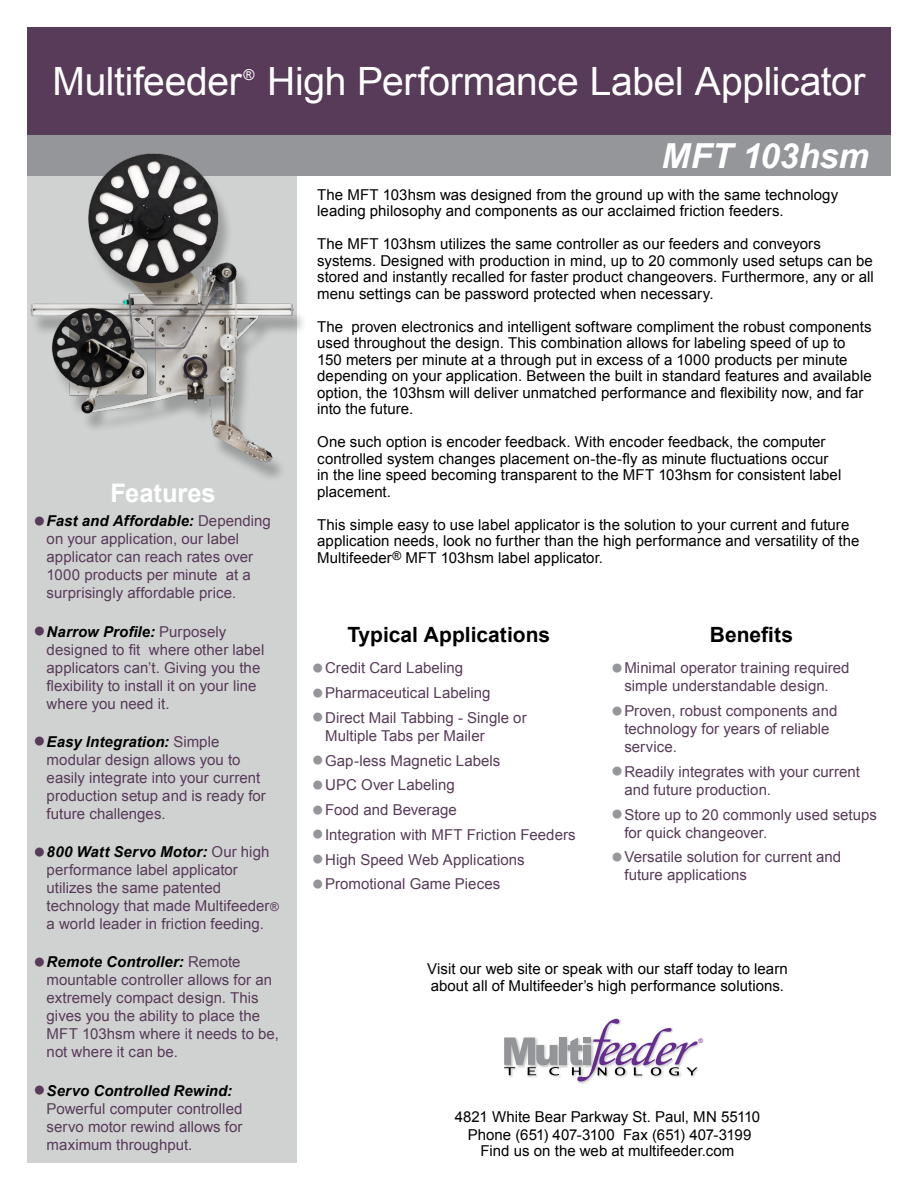
<style>
.page{position:relative;width:918px;height:1188px;background:#fff}
.page>*{position:absolute;margin:0;border:0;box-sizing:border-box;transform-origin:0 0}
.t1{font:39px "Arial";letter-spacing:-.01em;color:#fff}
.t2{font:italic 700 34.5px "Arial";letter-spacing:-.005em;color:#fff}
.t3{font:700 25.5px "Arial";color:#fff}
.t4{font:700 21px "Arial";color:#000}
.t5{font:15px/16.5px "Arial";letter-spacing:.005em;color:#000}
.t6{font:15px/18px "Arial";letter-spacing:.005em;color:#573b58}
.t7{font:15px "Arial";color:#fff}
.t8{font:6.3px "Arial";color:#662d91}
.s1{font-size:36px}
.s2{font-weight:700;font-style:italic;color:#000}
.s3{font-size:12px}
.s4{font-size:36px;color:#94969a}
</style>
<div class="page">
<div style="left:27px;top:27px;width:864px;height:108px;background:#573b58"></div>
<div style="left:27px;top:176px;width:270px;height:987px;background:#d0d2d2"></div>
<div style="left:27px;top:135px;width:864px;height:41px;background:#94969a"></div>
<img style="left:527px;top:1075px;width:11px;height:3px">
<img style="left:551px;top:1074px;width:10px;height:4px">
<img style="left:578px;top:1018px;width:41px;height:66px">
<img style="left:504px;top:1037px;width:32px;height:1px">
<svg style="left:504px;top:1038px;width:55px;height:37px"></svg>
<img style="left:557px;top:1037px;width:8px;height:32px">
<div style="left:559px;top:1038px;width:7px;height:27px;background:#939598"></div>
<img style="left:565px;top:1037px;width:3px;height:31px">
<svg style="left:568px;top:1019px;width:130px;height:63px"></svg>
<img style="left:582px;top:1043px;width:14px;height:26px">
<div style="left:584px;top:1045px;width:7px;height:20px;background:#939598"></div>
<div style="left:31px;top:158px;width:277px;height:324px;background:#000;opacity:.25"></div>
<img style="left:30px;top:153px;width:266px;height:329px">
<h1 class="t1" style="left:52px;top:56px;width:191px">Multifeeder</h1>
<p class="t7" style="left:244px;top:65px;width:13px">®</p>
<h1 class="t1" style="left:267px;top:56px;width:600px">High Performance Label Applicator</h1>
<h3 class="t3" style="left:110px;top:476px;width:107px">Features</h3>
<p class="t6" style="left:47px;top:512px;width:226px;text-indent:-14px"><span class="s1">•</span> <span class="s2">Fast and Affordable:</span> Depending on your application, our label applicator can reach rates over<br>1000 products per minute at a surprisingly affordable price.</p>
<p class="t6" style="left:47px;top:622px;width:219px;text-indent:-14px"><span class="s1">•</span> <span class="s2">Narrow Profile:</span> Purposely designed to fit where other label applicators can’t. Giving you the flexibility to install it on your line where you need it.</p>
<p class="t6" style="left:47px;top:733px;width:221px;text-indent:-14px"><span class="s1">•</span> <span class="s2">Easy Integration:</span> Simple modular design allows you to easily integrate into your current production setup and is ready for future challenges.</p>
<p class="t6" style="left:47px;top:843px;width:234px;text-indent:-13px"><span class="s1">•</span> <span class="s2">800 Watt Servo Motor:</span> Our high performance label applicator utilizes the same patented technology that made Multifeeder<span class="s3">® </span>a world leader in friction feeding.</p>
<p class="t6" style="left:47px;top:953px;width:234px;text-indent:-14px"><span class="s1">•</span> <span class="s2">Remote Controller:</span> Remote mountable controller allows for an extremely compact design. This gives you the ability to place the<br>MFT 103hsm where it needs to be, not where it can be.</p>
<p class="t6" style="left:47px;top:1081px;width:197px;text-indent:-14px"><span class="s1">•</span> <span class="s2">Servo Controlled Rewind:<br></span>Powerful computer controlled servo motor rewind allows for maximum throughput.</p>
<h2 class="t2" style="left:662px;top:133px;width:209px">MFT 103hsm</h2>
<p class="t5" style="left:317px;top:187px;width:522px">The MFT 103hsm was designed from the ground up with the same technology leading philosophy and components as our acclaimed friction feeders.</p>
<p class="t5" style="left:317px;top:236px;width:558px">The MFT 103hsm utilizes the same controller as our feeders and conveyors systems. Designed with production in mind, up to 20 commonly used setups can be stored and instantly recalled for faster product changeovers. Furthermore, any or all menu settings can be password protected when necessary.</p>
<p class="t5" style="left:317px;top:319px;width:556px">The proven electronics and intelligent software compliment the robust components used throughout the design. This combination allows for labeling speed of up to 150 meters per minute at a through put in excess of a 1000 products per minute depending on your application. Between the built in standard features and available option, the 103hsm will deliver unmatched performance and flexibility now, and far into the future.</p>
<p class="t5" style="left:317px;top:434px;width:526px">One such option is encoder feedback. With encoder feedback, the computer controlled system changes placement on-the-fly as minute fluctuations occur in the line speed becoming transparent to the MFT 103hsm for consistent label placement.</p>
<p class="t5" style="left:317px;top:517px;width:544px">This simple easy to use label applicator is the solution to your current and future application needs, look no further than the high performance and versatility of the<br>Multifeeder<sup>®</sup> MFT 103hsm label applicator.</p>
<h3 class="t4" style="left:347px;top:621px;width:204px">Typical Applications</h3>
<p class="t6" style="left:312px;top:659px;width:153px"><span class="s4">•</span> Credit Card Labeling</p>
<p class="t6" style="left:312px;top:684px;width:181px"><span class="s4">•</span> Pharmaceutical Labeling</p>
<p class="t6" style="left:325px;top:709px;width:203px;text-indent:-14px"><span class="s4">•</span> Direct Mail Tabbing - Single or<br>Multiple Tabs per Mailer</p>
<p class="t6" style="left:312px;top:752px;width:190px"><span class="s4">•</span> Gap-less Magnetic Labels</p>
<p class="t6" style="left:312px;top:776px;width:145px"><span class="s4">•</span> UPC Over Labeling</p>
<p class="t6" style="left:312px;top:801px;width:147px"><span class="s4">•</span> Food and Beverage</p>
<p class="t6" style="left:312px;top:826px;width:266px"><span class="s4">•</span> Integration with MFT Friction Feeders</p>
<p class="t6" style="left:312px;top:851px;width:215px"><span class="s4">•</span> High Speed Web Applications</p>
<p class="t6" style="left:312px;top:875px;width:190px"><span class="s4">•</span> Promotional Game Pieces</p>
<h3 class="t4" style="left:710px;top:621px;width:85px">Benefits</h3>
<p class="t6" style="left:611px;top:659px;width:240px;text-align:center"><span class="s4">•</span> Minimal operator training required simple understandable design.</p>
<p class="t6" style="left:624px;top:702px;width:215px;text-indent:-14px"><span class="s4">•</span> Proven, robust components and technology for years of reliable service.</p>
<p class="t6" style="left:624px;top:763px;width:237px;text-indent:-14px"><span class="s4">•</span> Readily integrates with your current and future production.</p>
<p class="t6" style="left:624px;top:806px;width:254px;text-indent:-14px"><span class="s4">•</span> Store up to 20 commonly used setups for quick changeover.</p>
<p class="t6" style="left:624px;top:848px;width:218px;text-indent:-14px"><span class="s4">•</span> Versatile solution for current and future applications</p>
<p class="t5" style="left:427px;top:961px;width:362px">Visit our web site or speak with our staff today to learn about all of Multifeeder’s high performance solutions.</p>
<p class="t8" style="left:698px;top:1037px;width:6px">®</p>
<p class="t5" style="left:455px;top:1108px;width:307px;line-height:18px;text-align:center">4821 White Bear Parkway St. Paul, MN 55110<br>Phone (651) 407-3100 Fax (651) 407-3199</p>
<p class="t5" style="left:481px;top:1143px;width:255px">Find us on the web at multifeeder.com</p>
</div>
